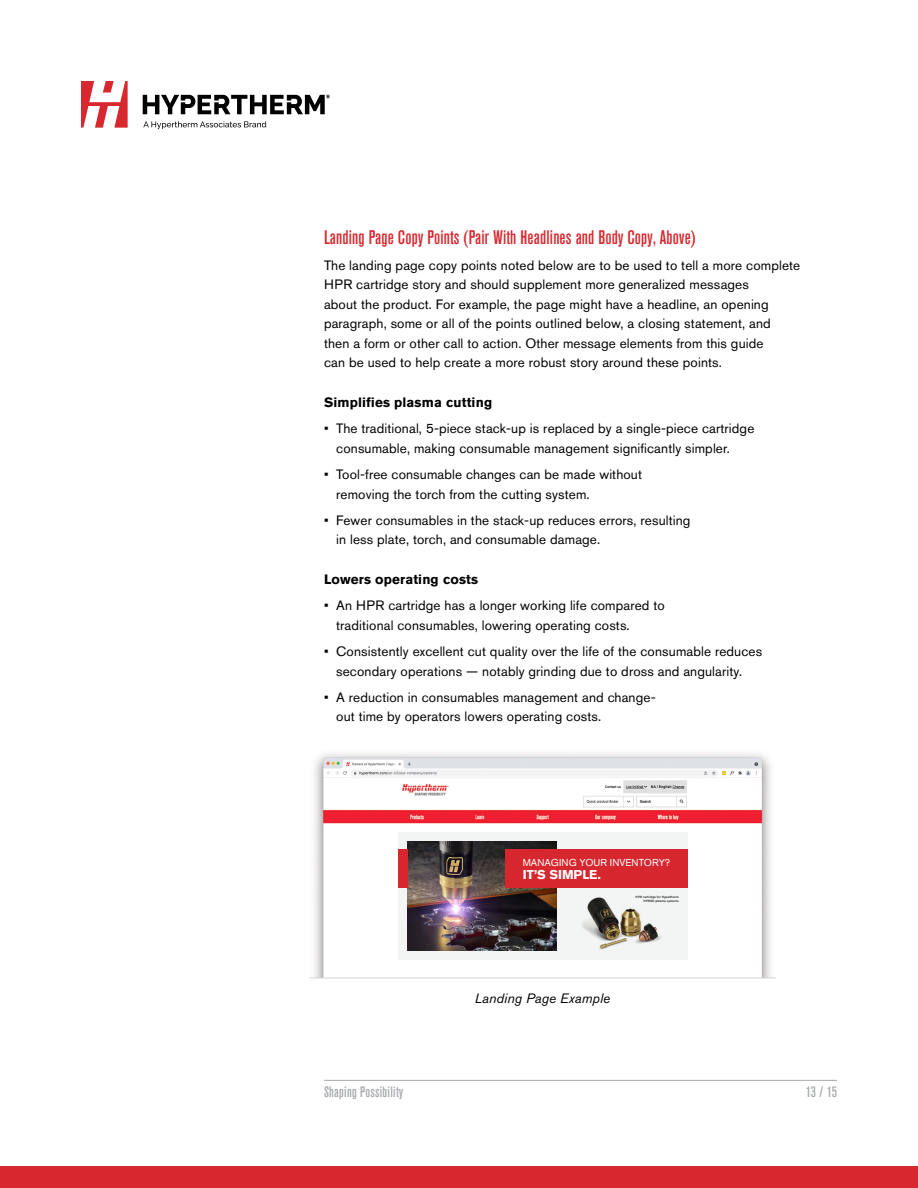
<style>
.page{position:relative;width:918px;height:1188px;background:#fff}
.page>*{position:absolute;margin:0;border:0;box-sizing:border-box;transform-origin:0 0}
.t1{font:500 condensed 19.5px "Akzidenz Grotesk Pro";letter-spacing:.01em;color:#d7282f}
.t2{font:500 condensed 15px "Akzidenz Grotesk Pro";letter-spacing:.02em;color:#a7a9ac}
.t3{font:13.5px/19.5px "Akzidenz Grotesk Pro";letter-spacing:.01em;color:#000}
.t4{font:700 13.5px "Akzidenz Grotesk Pro";letter-spacing:.01em;color:#000}
.t5{font:italic 13.5px "Akzidenz Grotesk Pro";letter-spacing:.01em;color:#000}
.t6{font:700 12.75px "Akzidenz Grotesk Pro";color:#fff}
.t7{font:10.05px "Akzidenz Grotesk Pro";letter-spacing:.005em;color:#fff}
.t8{font:500 3.15px/3.9px "Akzidenz Grotesk Pro";letter-spacing:.01em;color:#252525;text-align:right}
</style>
<div class="page">
<hr style="left:324px;top:1080px;width:513px;height:1px;background:#a7a9ac">
<div style="left:0;top:1166px;width:918px;height:22px;background:#d7282f"></div>
<svg style="left:81px;top:81px;width:47px;height:47px"></svg>
<svg style="left:143px;top:121px;width:123px;height:8px"></svg>
<svg style="left:143px;top:95px;width:187px;height:19px"></svg>
<img style="left:309px;top:753px;width:467px;height:225px">
<div style="left:398px;top:832px;width:290px;height:127px;background:#f3f4f4"></div>
<img style="left:407px;top:842px;width:149px;height:108px">
<div style="left:506px;top:850px;width:182px;height:38px;background:#d6272e"></div>
<div style="left:398px;top:850px;width:9px;height:38px;background:#d6272e"></div>
<img style="left:582px;top:897px;width:79px;height:53px">
<hr style="left:309px;top:978px;width:467px;height:1px;background:#d1d3d4">
<h1 class="t1" style="left:324px;top:224px;width:373px">Landing Page Copy Points (Pair With Headlines and Body Copy, Above)</h1>
<p class="t3" style="left:324px;top:255px;width:478px">The landing page copy points noted below are to be used to tell a more complete HPR cartridge story and should supplement more generalized messages<br>about the product. For example, the page might have a headline, an opening paragraph, some or all of the points outlined below, a closing statement, and<br>then a form or other call to action. Other message elements from this guide<br>can be used to help create a more robust story around these points.</p>
<p class="t4" style="left:324px;top:394px;width:170px">Simplifies plasma cutting</p>
<p class="t3" style="left:336px;top:419px;width:420px;text-indent:-12px">• The traditional, 5-piece stack-up is replaced by a single-piece cartridge consumable, making consumable management significantly simpler.</p>
<p class="t3" style="left:336px;top:465px;width:307px;text-indent:-12px">• Tool-free consumable changes can be made without removing the torch from the cutting system.</p>
<p class="t3" style="left:336px;top:510px;width:356px;text-indent:-12px">• Fewer consumables in the stack-up reduces errors, resulting in less plate, torch, and consumable damage.</p>
<p class="t4" style="left:324px;top:571px;width:156px">Lowers operating costs</p>
<p class="t3" style="left:336px;top:596px;width:330px;text-indent:-12px">• An HPR cartridge has a longer working life compared to traditional consumables, lowering operating costs.</p>
<p class="t3" style="left:324px;top:642px;width:440px;text-align:center">• Consistently excellent cut quality over the life of the consumable reduces secondary operations — notably grinding due to dross and angularity.</p>
<p class="t3" style="left:336px;top:687px;width:321px;text-indent:-12px">• A reduction in consumables management and change&shy;out time by operators lowers operating costs.</p>
<p class="t7" style="left:523px;top:856px;width:149px">MANAGING YOUR INVENTORY?</p>
<p class="t6" style="left:523px;top:866px;width:80px">IT’S SIMPLE.</p>
<p class="t8" style="left:636px;top:895px;width:45px">HPR cartridge for Hypertherm<br>HPRXD plasma systems</p>
<p class="t5" style="left:475px;top:990px;width:137px">Landing Page Example</p>
<p class="t2" style="left:324px;top:1082px;width:81px">Shaping Possibility</p>
<p class="t2" style="left:806px;top:1082px;width:33px">13 / 15</p>
</div>
